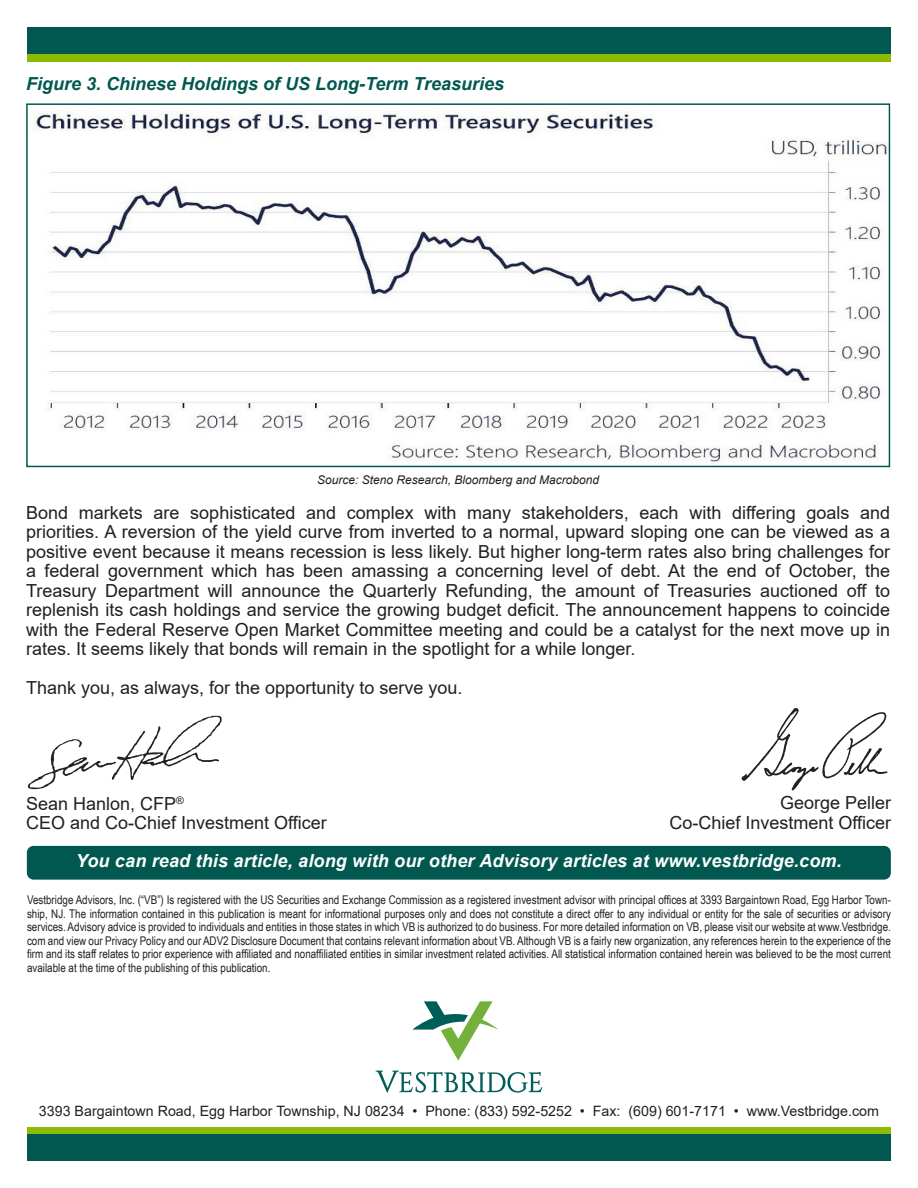
<style>
.page{position:relative;width:918px;height:1188px;background:#fff}
.page>*{position:absolute;margin:0;border:0;box-sizing:border-box;transform-origin:0 0}
.t1{font:18px/19.5px "Arial";color:#231f20;text-align:justify}
.t2{font:italic 700 18px "Arial";letter-spacing:.01em;color:#fff}
.t3{font:italic 700 18px "Arial";color:#005850}
.t4{font:14.25px "Arial";color:#231f20}
.t5{font:12px/13.5px "Arial Narrow";color:#231f20;text-align:justify}
.t6{font:italic 12px "Arial";color:#231f20}
</style>
<div class="page">
<div style="left:27px;top:1127px;width:864px;height:9px;background:#8dbb00"></div>
<div style="left:27px;top:1134px;width:864px;height:27px;background:#005850"></div>
<div style="left:27px;top:53px;width:864px;height:9px;background:#8dbb00"></div>
<div style="left:27px;top:27px;width:864px;height:27px;background:#005850"></div>
<svg style="left:412px;top:1001px;width:86px;height:60px"></svg>
<svg style="left:376px;top:1071px;width:166px;height:22px"></svg>
<img style="left:34px;top:111px;width:853px;height:351px">
<div style="left:26px;top:103px;width:864px;height:364px;border:2px solid #005850"></div>
<svg style="left:742px;top:708px;width:146px;height:83px"></svg>
<img style="left:27px;top:715px;width:195px;height:75px">
<div style="left:27px;top:846px;width:864px;height:34px;background:#005850;border-radius:7px"></div>
<p class="t3" style="left:26px;top:71px;width:480px">Figure 3. Chinese Holdings of US Long-Term Treasuries</p>
<p class="t6" style="left:317px;top:472px;width:284px">Source: Steno Research, Bloomberg and Macrobond</p>
<p class="t1" style="left:26px;top:502px;width:866px">Bond markets are sophisticated and complex with many stakeholders, each with differing goals and priorities. A reversion of the yield curve from inverted to a normal, upward sloping one can be viewed as a positive event because it means recession is less likely. But higher long-term rates also bring challenges for a federal government which has been amassing a concerning level of debt. At the end of October, the Treasury Department will announce the Quarterly Refunding, the amount of Treasuries auctioned off to replenish its cash holdings and service the growing budget deficit. The announcement happens to coincide with the Federal Reserve Open Market Committee meeting and could be a catalyst for the next move up in rates. It seems likely that bonds will remain in the spotlight for a while longer.</p>
<p class="t1" style="left:26px;top:678px;width:438px">Thank you, as always, for the opportunity to serve you.</p>
<p class="t1" style="left:26px;top:793px;width:159px">Sean Hanlon, CFP<sup>®</sup></p>
<p class="t1" style="left:26px;top:813px;width:302px">CEO and Co-Chief Investment Officer</p>
<p class="t1" style="left:780px;top:793px;width:113px">George Peller</p>
<p class="t1" style="left:669px;top:813px;width:223px">Co-Chief Investment Officer</p>
<p class="t2" style="left:76px;top:849px;width:767px">You can read this article, along with our other Advisory articles at www.vestbridge.com.</p>
<p class="t5" style="left:27px;top:893px;width:866px">Vestbridge Advisors, Inc. (“VB”) Is registered with the US Securities and Exchange Commission as a registered investment advisor with principal offices at 3393 Bargaintown Road, Egg Harbor Town&shy;ship, NJ. The information contained in this publication is meant for informational purposes only and does not constitute a direct offer to any individual or entity for the sale of securities or advisory services. Advisory advice is provided to individuals and entities in those states in which VB is authorized to do business. For more detailed information on VB, please visit our website at www.Vestbridge. com and view our Privacy Policy and our ADV2 Disclosure Document that contains relevant information about VB. Although VB is a fairly new organization, any references herein to the experience of the firm and its staff relates to prior experience with affiliated and nonaffiliated entities in similar investment related activities. All statistical information contained herein was believed to be the most current available at the time of the publishing of this publication.</p>
<p class="t4" style="left:39px;top:1102px;width:842px">3393 Bargaintown Road, Egg Harbor Township, NJ 08234 • Phone: (833) 592-5252 • Fax: (609) 601-7171 • www.Vestbridge.com</p>
</div>
